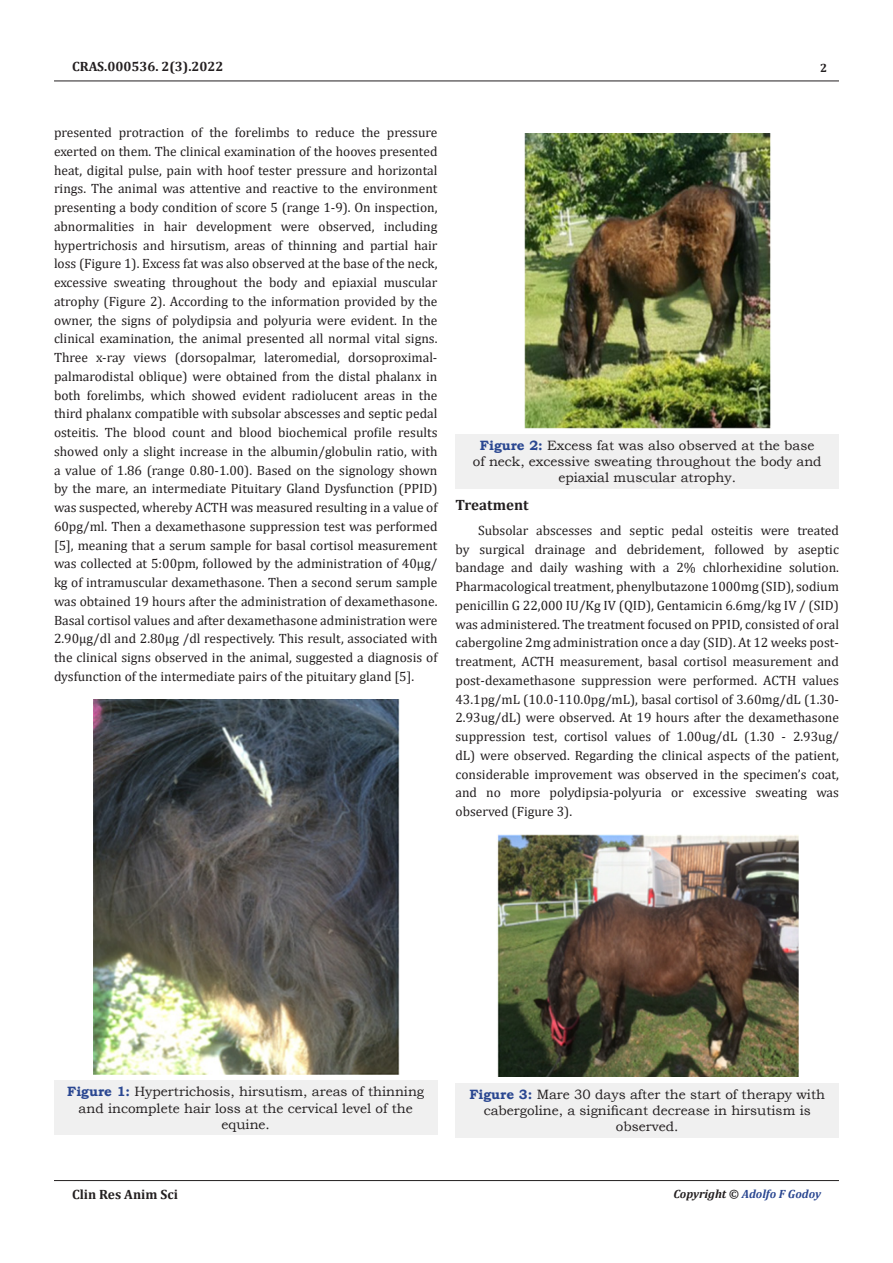
<style>
.page{position:relative;width:893px;height:1263px;background:#fff}
.page>*{position:absolute;margin:0;border:0;box-sizing:border-box;transform-origin:0 0}
.t1{font:700 15px "Cambria";color:#231f20}
.t2{font:13.5px/18.8px "Cambria";color:#231f20;text-align:justify}
.t3{font:13.5px/16.2px "Bookman Old Style";color:#231f20;text-align:center}
.t4{font:700 13.5px "Cambria";color:#231f20}
.t5{font:italic 700 12px "Cambria";color:#2a4791}
.t6{font:700 12px "Cambria";color:#231f20}
.s1{font-weight:700;color:#2a4791}
.s2{color:#231f20}
</style>
<div class="page">
<hr style="left:54px;top:81px;width:785px;height:1px;background:#231f20">
<hr style="left:54px;top:1180px;width:785px;height:1px;background:#231f20">
<div style="left:54px;top:1081px;width:383px;height:54px;background:#f0f0f0"></div>
<img style="left:93px;top:700px;width:306px;height:375px">
<div style="left:455px;top:434px;width:384px;height:54px;background:#f0f0f0"></div>
<img style="left:524px;top:133px;width:247px;height:295px">
<div style="left:455px;top:1083px;width:384px;height:54px;background:#f0f0f0"></div>
<img style="left:497px;top:835px;width:302px;height:242px">
<p class="t4" style="left:72px;top:56px;width:153px">CRAS.000536. 2(3).2022</p>
<p class="t6" style="left:820px;top:60px;width:9px">2</p>
<p class="t2" style="left:54px;top:123px;width:385px">presented protraction of the forelimbs to reduce the pressure exerted on them. The clinical examination of the hooves presented heat, digital pulse, pain with hoof tester pressure and horizontal rings. The animal was attentive and reactive to the environment presenting a body condition of score 5 (range 1-9). On inspection, abnormalities in hair development were observed, including hypertrichosis and hirsutism, areas of thinning and partial hair loss (Figure 1). Excess fat was also observed at the base of the neck, excessive sweating throughout the body and epiaxial muscular atrophy (Figure 2). According to the information provided by the owner, the signs of polydipsia and polyuria were evident. In the clinical examination, the animal presented all normal vital signs.<br>Three x-ray views (dorsopalmar, lateromedial, dorsoproximal&shy;palmarodistal oblique) were obtained from the distal phalanx in both forelimbs, which showed evident radiolucent areas in the third phalanx compatible with subsolar abscesses and septic pedal osteitis. The blood count and blood biochemical profile results showed only a slight increase in the albumin/globulin ratio, with a value of 1.86 (range 0.80-1.00). Based on the signology shown by the mare, an intermediate Pituitary Gland Dysfunction (PPID) was suspected, whereby ACTH was measured resulting in a value of 60pg/ml. Then a dexamethasone suppression test was performed [5], meaning that a serum sample for basal cortisol measurement was collected at 5:00pm, followed by the administration of 40μg/ kg of intramuscular dexamethasone. Then a second serum sample was obtained 19 hours after the administration of dexamethasone.<br>Basal cortisol values and after dexamethasone administration were 2.90μg/dl and 2.80μg /dl respectively. This result, associated with the clinical signs observed in the animal, suggested a diagnosis of dysfunction of the intermediate pairs of the pituitary gland [5].</p>
<p class="t3" style="left:473px;top:437px;width:350px"><span class="s1">Figure 2:</span> Excess fat was also observed at the base of neck, excessive sweating throughout the body and epiaxial muscular atrophy.</p>
<p class="t1" style="left:455px;top:494px;width:75px">Treatment</p>
<p class="t2" style="left:455px;top:521px;width:385px;text-indent:22px">Subsolar abscesses and septic pedal osteitis were treated by surgical drainage and debridement, followed by aseptic bandage and daily washing with a 2% chlorhexidine solution.<br>Pharmacological treatment, phenylbutazone 1000mg (SID), sodium penicillin G 22,000 IU/Kg IV (QID), Gentamicin 6.6mg/kg IV / (SID) was administered. The treatment focused on PPID, consisted of oral cabergoline 2mg administration once a day (SID). At 12 weeks post&shy;treatment, ACTH measurement, basal cortisol measurement and post-dexamethasone suppression were performed. ACTH values 43.1pg/mL (10.0-110.0pg/mL), basal cortisol of 3.60mg/dL (1.30- 2.93ug/dL) were observed. At 19 hours after the dexamethasone suppression test, cortisol values of 1.00ug/dL (1.30 - 2.93ug/ dL) were observed. Regarding the clinical aspects of the patient, considerable improvement was observed in the specimen’s coat, and no more polydipsia-polyuria or excessive sweating was observed (Figure 3).</p>
<p class="t3" style="left:67px;top:1084px;width:358px"><span class="s1">Figure 1:</span> Hypertrichosis, hirsutism, areas of thinning and incomplete hair loss at the cervical level of the equine.</p>
<p class="t3" style="left:469px;top:1086px;width:357px"><span class="s1">Figure 3:</span> Mare 30 days after the start of therapy with cabergoline, a significant decrease in hirsutism is observed.</p>
<p class="t4" style="left:72px;top:1185px;width:108px">Clin Res Anim Sci</p>
<p class="t5" style="left:673px;top:1185px;width:149px"><span class="s2">Copyright ©</span> Adolfo F Godoy</p>
</div>
